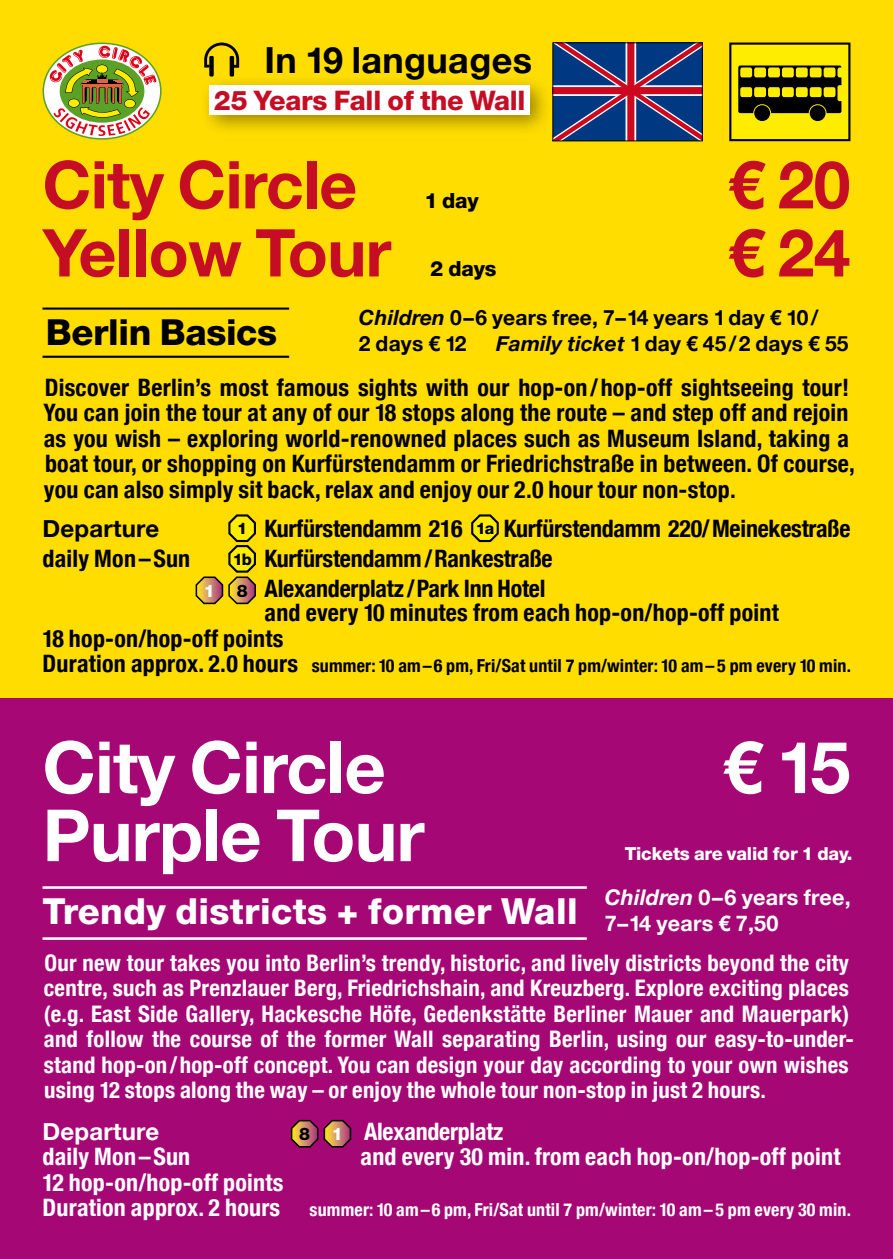
<style>
.page{position:relative;width:893px;height:1259px;background:#fff}
.page>*{position:absolute;margin:0;border:0;box-sizing:border-box;transform-origin:0 0}
.t1{font:700 72px "Helvetica Neue";letter-spacing:-.01em;color:#fff}
.t2{font:700 66px "Helvetica Neue";letter-spacing:-.01em;color:#c50d24}
.t3{font:800 36px "Helvetica Neue";letter-spacing:.01em;color:#fff}
.t4{font:700 36px "Helvetica Neue";letter-spacing:.01em;color:#000}
.t5{font:800 36px "Helvetica Neue";letter-spacing:-.01em;color:#000}
.t6{font:800 27px "Helvetica Neue";letter-spacing:-.01em;color:#c50d24}
.t7{font:700 condensed 24px/25.5px "Helvetica Neue";letter-spacing:.01em;color:#000}
.t8{font:700 condensed 24px/30px "Helvetica Neue";letter-spacing:-.01em;color:#000}
.t9{font:700 condensed 24px "Helvetica Neue";letter-spacing:.01em;color:#fff}
.t10{font:700 condensed 24px "Helvetica Neue";letter-spacing:-.01em;color:#fff}
.t11{font:700 24px "Helvetica Neue";letter-spacing:.01em;color:#000}
.t12{font:700 24px "Helvetica Neue";letter-spacing:.01em;color:#fff}
.t13{font:700 condensed 22.8px/25.5px "Helvetica Neue";letter-spacing:.01em;color:#fff}
.t14{font:700 21.6px/25.5px "Helvetica Neue";letter-spacing:.01em;color:#fff}
.t15{font:700 21px "Helvetica Neue";letter-spacing:.01em;color:#000}
.t16{font:800 21px "Helvetica Neue";letter-spacing:-.01em;color:#000}
.t17{font:700 condensed 18px "Helvetica Neue";letter-spacing:.01em;color:#000}
.t18{font:700 condensed 18px "Helvetica Neue";letter-spacing:.01em;color:#fff}
.t19{font:800 18px "Helvetica Neue";letter-spacing:-.01em;color:#fff}
.t20{font:800 17.4px "Helvetica Neue";color:#fff}
.t21{font:800 17.4px "Helvetica Neue";color:#000}
.t22{font:800 15.9px/30.6px "Helvetica Neue";color:#000}
.s1{font-style:italic}
.s2{font-size:24px}
</style>
<div class="page">
<div style="left:0;top:697px;width:893px;height:562px;background:#a50775"></div>
<div style="left:0;top:0;width:893px;height:697px;background:#fd0"></div>
<div style="left:730px;top:44px;width:119px;height:96px;background:#ffed00"></div>
<div style="left:729px;top:43px;width:121px;height:98px;border:2px solid #000"></div>
<svg style="left:738px;top:65px;width:103px;height:48px"></svg>
<div style="left:810px;top:105px;width:16px;height:16px;background:#000;border-radius:50%"></div>
<div style="left:754px;top:105px;width:16px;height:16px;background:#000;border-radius:50%"></div>
<div style="left:209px;top:56px;width:5px;height:21px;background:#000;border-radius:2px"></div>
<hr style="left:230px;top:56px;width:4px;height:21px;background:#000;border-radius:2px">
<svg style="left:204px;top:43px;width:35px;height:25px"></svg>
<svg style="left:43px;top:43px;width:119px;height:97px"></svg>
<div style="left:44px;top:44px;width:116px;height:94px;background:#fff;border-radius:50%"></div>
<svg style="left:50px;top:46px;width:106px;height:90px"></svg>
<hr style="left:43px;top:307px;width:246px;height:3px;background:#000">
<hr style="left:43px;top:356px;width:246px;height:2px;background:#000">
<svg style="left:471px;top:514px;width:28px;height:29px"></svg>
<div style="left:200px;top:75px;width:352px;height:61px;background:#000;opacity:.4"></div>
<div style="left:210px;top:85px;width:320px;height:29px;background:#fff"></div>
<hr style="left:43px;top:886px;width:544px;height:3px;background:#fff">
<hr style="left:43px;top:937px;width:544px;height:3px;background:#fff">
<svg style="left:195px;top:514px;width:61px;height:91px"></svg>
<svg style="left:290px;top:1119px;width:62px;height:29px"></svg>
<svg style="left:554px;top:45px;width:147px;height:94px;background:#4a467c"></svg>
<div style="left:552px;top:43px;width:151px;height:98px;border:1px solid #000"></div>
<h3 class="t4" style="left:265px;top:37px;width:269px">In 19 languages</h3>
<p class="t6" style="left:214px;top:84px;width:313px">25 Years Fall of the Wall</p>
<h2 class="t2" style="left:43px;top:144px;width:316px">City Circle</h2>
<h2 class="t2" style="left:728px;top:144px;width:124px">€ 20</h2>
<h2 class="t2" style="left:43px;top:212px;width:350px">Yellow Tour</h2>
<h2 class="t2" style="left:728px;top:212px;width:124px">€ 24</h2>
<p class="t15" style="left:359px;top:304px;width:461px"><span class="s1">Children</span> 0–6 years free, 7–14 years 1 day € 10/</p>
<p class="t16" style="left:425px;top:188px;width:56px">1 day</p>
<p class="t16" style="left:430px;top:256px;width:68px">2 days</p>
<h3 class="t5" style="left:46px;top:311px;width:233px">Berlin Basics</h3>
<p class="t15" style="left:359px;top:330px;width:109px">2 days € 12</p>
<p class="t15" style="left:496px;top:330px;width:354px"><span class="s1">Family ticket</span> 1 day € 45/2 days € 55</p>
<p class="t7" style="left:44px;top:374px;width:813px">Discover Berlin’s most famous sights with our hop-on/hop-off sightseeing tour!<br>You can join the tour at any of our 18 stops along the route – and step off and rejoin as you wish – exploring world-renowned places such as Museum Island, taking a boat tour, or shopping on Kurfürstendamm or Friedrichstraße in between. Of course, you can also simply sit back, relax and enjoy our 2.0 hour tour non-stop.</p>
<p class="t11" style="left:43px;top:513px;width:118px">Departure</p>
<p class="t8" style="left:265px;top:513px;width:200px">Kurfürstendamm 216</p>
<p class="t8" style="left:504px;top:513px;width:348px">Kurfürstendamm 220/Meinekestraße</p>
<p class="t7" style="left:43px;top:545px;width:149px">daily Mon–Sun</p>
<p class="t8" style="left:265px;top:543px;width:289px">Kurfürstendamm/Rankestraße<br>Alexanderplatz/Park Inn Hotel</p>
<p class="t7" style="left:43px;top:599px;width:738px;text-indent:222px">and every 10 minutes from each hop-on/hop-off point<br>18 hop-on/hop-off points</p>
<p class="t17" style="left:43px;top:655px;width:810px"><span class="s2">Duration approx. 2.0 hours</span> summer: 10 am–6 pm, Fri/Sat until 7 pm/winter: 10 am– 5 pm every 10 min.</p>
<p class="t22" style="left:233px;top:513px;width:21px">1<br>1b</p>
<p class="t21" style="left:237px;top:580px;width:12px">8</p>
<p class="t22" style="left:476px;top:513px;width:20px">1a</p>
<p class="t20" style="left:204px;top:580px;width:12px">1</p>
<h1 class="t1" style="left:43px;top:723px;width:345px">City Circle</h1>
<h1 class="t1" style="left:722px;top:723px;width:130px">€ 15</h1>
<h1 class="t1" style="left:43px;top:791px;width:384px">Purple Tour</h1>
<h3 class="t3" style="left:43px;top:889px;width:537px">Trendy districts + former Wall</h3>
<p class="t14" style="left:605px;top:884px;width:247px"><span class="s1">Children</span> 0–6 years free,<br>7–14 years € 7,50</p>
<p class="t13" style="left:44px;top:949px;width:812px">Our new tour takes you into Berlin’s trendy, historic, and lively districts beyond the city centre, such as Prenzlauer Berg, Friedrichshain, and Kreuzberg. Explore exciting places (e.g. East Side Gallery, Hackesche Höfe, Gedenkstätte Berliner Mauer and Mauerpark) and follow the course of the former Wall separating Berlin, using our easy-to-under&shy;stand hop-on/hop-off concept. You can design your day according to your own wishes using 12 stops along the way – or enjoy the whole tour non-stop in just 2 hours.</p>
<p class="t19" style="left:625px;top:843px;width:229px">Tickets are valid for 1 day.</p>
<p class="t12" style="left:43px;top:1116px;width:118px">Departure</p>
<p class="t10" style="left:364px;top:1116px;width:141px">Alexanderplatz</p>
<p class="t9" style="left:43px;top:1142px;width:149px">daily Mon–Sun</p>
<p class="t9" style="left:361px;top:1142px;width:481px">and every 30 min. from each hop-on/hop-off point</p>
<p class="t9" style="left:43px;top:1167px;width:242px">12 hop-on/hop-off points</p>
<p class="t18" style="left:43px;top:1199px;width:810px"><span class="s2">Duration approx. 2 hours</span> summer: 10 am–6 pm, Fri/Sat until 7 pm/winter: 10 am– 5 pm every 30 min.</p>
<p class="t21" style="left:299px;top:1123px;width:12px">8</p>
<p class="t20" style="left:332px;top:1123px;width:12px">1</p>
</div>
